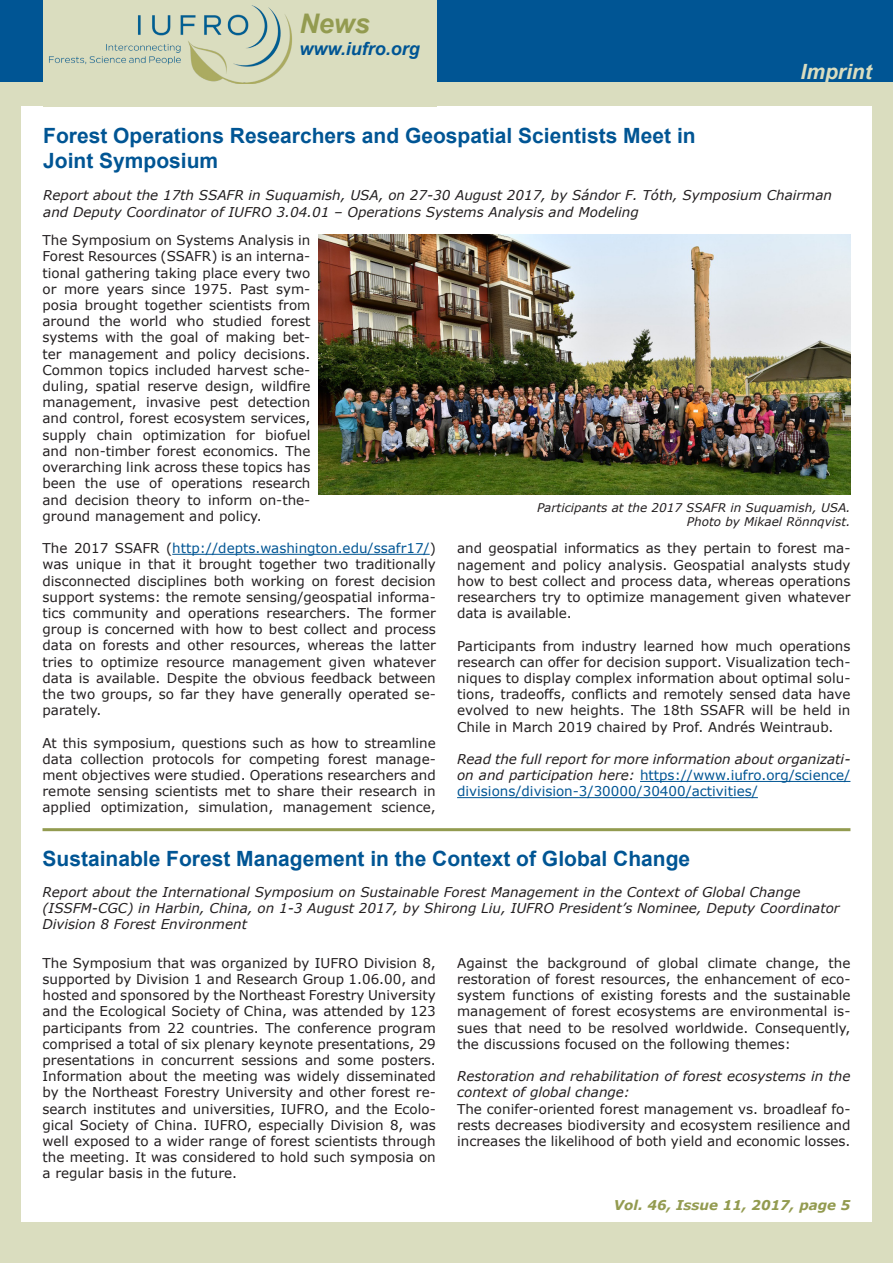
<style>
.page{position:relative;width:893px;height:1263px;background:#fff}
.page>*{position:absolute;margin:0;border:0;box-sizing:border-box;transform-origin:0 0}
.t1{font:italic 700 27px "Arial";color:#939b50}
.t2{font:700 21px "Arial";color:#005594}
.t3{font:italic 700 21px "Arial";color:#daddbf}
.t4{font:italic 700 18px "Arial";color:#005594}
.t5{font:13.5px/16.2px "Verdana";color:#231f20;text-align:justify}
.t6{font:italic 13.5px/16.2px "Verdana";color:#231f20}
.t7{font:italic 700 13.5px "Verdana";color:#939b50}
.t8{font:italic 12px "Verdana";color:#231f20}
.s1{color:#005594}
.s2{font-style:normal;color:#005594}
</style>
<div class="page">
<div style="left:0;top:0;width:893px;height:85px;background:#005594"></div>
<div style="left:0;top:83px;width:893px;height:1180px;background:#daddbf"></div>
<div style="left:21px;top:106px;width:851px;height:1116px;background:#fff"></div>
<div style="left:43px;top:0;width:394px;height:106px;background:#daddbf"></div>
<img style="left:49px;top:5px;width:243px;height:79px">
<hr style="left:172px;top:554px;width:258px;height:1px;background:#005594">
<hr style="left:640px;top:781px;width:210px;height:1px;background:#005594">
<hr style="left:457px;top:797px;width:301px;height:1px;background:#005594">
<img style="left:319px;top:235px;width:531px;height:259px">
<hr style="left:43px;top:828px;width:807px;height:3px;background:#939b50">
<p class="t1" style="left:299px;top:6px;width:72px">News</p>
<p class="t4" style="left:299px;top:36px;width:122px">www.iufro.org</p>
<p class="t3" style="left:800px;top:58px;width:73px">Imprint</p>
<p class="t2" style="left:43px;top:121px;width:654px">Forest Operations Researchers and Geospatial Scientists Meet in</p>
<p class="t2" style="left:43px;top:147px;width:177px">Joint Symposium</p>
<p class="t6" style="left:43px;top:187px;width:790px">Report about the 17th SSAFR in Suquamish, USA, on 27-30 August 2017, by Sándor F. Tóth, Symposium Chairman and Deputy Coordinator of IUFRO 3.04.01 – Operations Systems Analysis and Modeling</p>
<p class="t5" style="left:43px;top:232px;width:269px">The Symposium on Systems Analysis in Forest Resources (SSAFR) is an interna&shy;tional gathering taking place every two or more years since 1975. Past sym&shy;posia brought together scientists from around the world who studied forest systems with the goal of making bet&shy;ter management and policy decisions.<br>Common topics included harvest sche&shy;duling, spatial reserve design, wildfire management, invasive pest detection and control, forest ecosystem services, supply chain optimization for biofuel and non-timber forest economics. The overarching link across these topics has been the use of operations research and decision theory to inform on-the&shy;ground management and policy.</p>
<p class="t5" style="left:43px;top:540px;width:395px">The 2017 SSAFR (<span class="s1">http://depts.washington.edu/ssafr17/</span>) was unique in that it brought together two traditionally disconnected disciplines both working on forest decision support systems: the remote sensing/geospatial informa&shy;tics community and operations researchers. The former group is concerned with how to best collect and process data on forests and other resources, whereas the latter tries to optimize resource management given whatever data is available. Despite the obvious feedback between the two groups, so far they have generally operated se&shy;parately.</p>
<p class="t5" style="left:43px;top:734px;width:395px">At this symposium, questions such as how to streamline data collection protocols for competing forest manage&shy;ment objectives were studied. Operations researchers and remote sensing scientists met to share their research in applied optimization, simulation, management science,</p>
<p class="t8" style="left:537px;top:499px;width:315px">Participants at the 2017 SSAFR in Suquamish, USA.</p>
<p class="t8" style="left:687px;top:514px;width:165px">Photo by Mikael Rönnqvist.</p>
<p class="t5" style="left:457px;top:540px;width:395px">and geospatial informatics as they pertain to forest ma&shy;nagement and policy analysis. Geospatial analysts study how to best collect and process data, whereas operations researchers try to optimize management given whatever data is available.</p>
<p class="t5" style="left:457px;top:637px;width:395px">Participants from industry learned how much operations research can offer for decision support. Visualization tech&shy;niques to display complex information about optimal solu&shy;tions, tradeoffs, conflicts and remotely sensed data have evolved to new heights. The 18th SSAFR will be held in Chile in March 2019 chaired by Prof. Andrés Weintraub.</p>
<p class="t6" style="left:457px;top:751px;width:395px;text-align:justify">Read the full report for more information about organizati&shy;on and participation here: <span class="s2">https://www.iufro.org/science/ divisions/division-3/30000/30400/activities/</span></p>
<p class="t2" style="left:43px;top:845px;width:649px">Sustainable Forest Management in the Context of Global Change</p>
<p class="t6" style="left:43px;top:884px;width:799px">Report about the International Symposium on Sustainable Forest Management in the Context of Global Change (ISSFM-CGC) in Harbin, China, on 1-3 August 2017, by Shirong Liu, IUFRO President’s Nominee, Deputy Coordinator<br>Division 8 Forest Environment</p>
<p class="t5" style="left:43px;top:954px;width:395px">The Symposium that was organized by IUFRO Division 8, supported by Division 1 and Research Group 1.06.00, and hosted and sponsored by the Northeast Forestry University and the Ecological Society of China, was attended by 123 participants from 22 countries. The conference program comprised a total of six plenary keynote presentations, 29 presentations in concurrent sessions and some posters.<br>Information about the meeting was widely disseminated by the Northeast Forestry University and other forest re&shy;search institutes and universities, IUFRO, and the Ecolo&shy;gical Society of China. IUFRO, especially Division 8, was well exposed to a wider range of forest scientists through the meeting. It was considered to hold such symposia on a regular basis in the future.</p>
<p class="t5" style="left:457px;top:954px;width:395px">Against the background of global climate change, the restoration of forest resources, the enhancement of eco&shy;system functions of existing forests and the sustainable management of forest ecosystems are environmental is&shy;sues that need to be resolved worldwide. Consequently, the discussions focused on the following themes:</p>
<p class="t6" style="left:457px;top:1068px;width:395px">Restoration and rehabilitation of forest ecosystems in the context of global change:</p>
<p class="t5" style="left:457px;top:1100px;width:395px">The conifer-oriented forest management vs. broadleaf fo&shy;rests decreases biodiversity and ecosystem resilience and increases the likelihood of both yield and economic losses.</p>
<p class="t7" style="left:614px;top:1195px;width:238px">Vol. 46, Issue 11, 2017, page 5</p>
</div>
